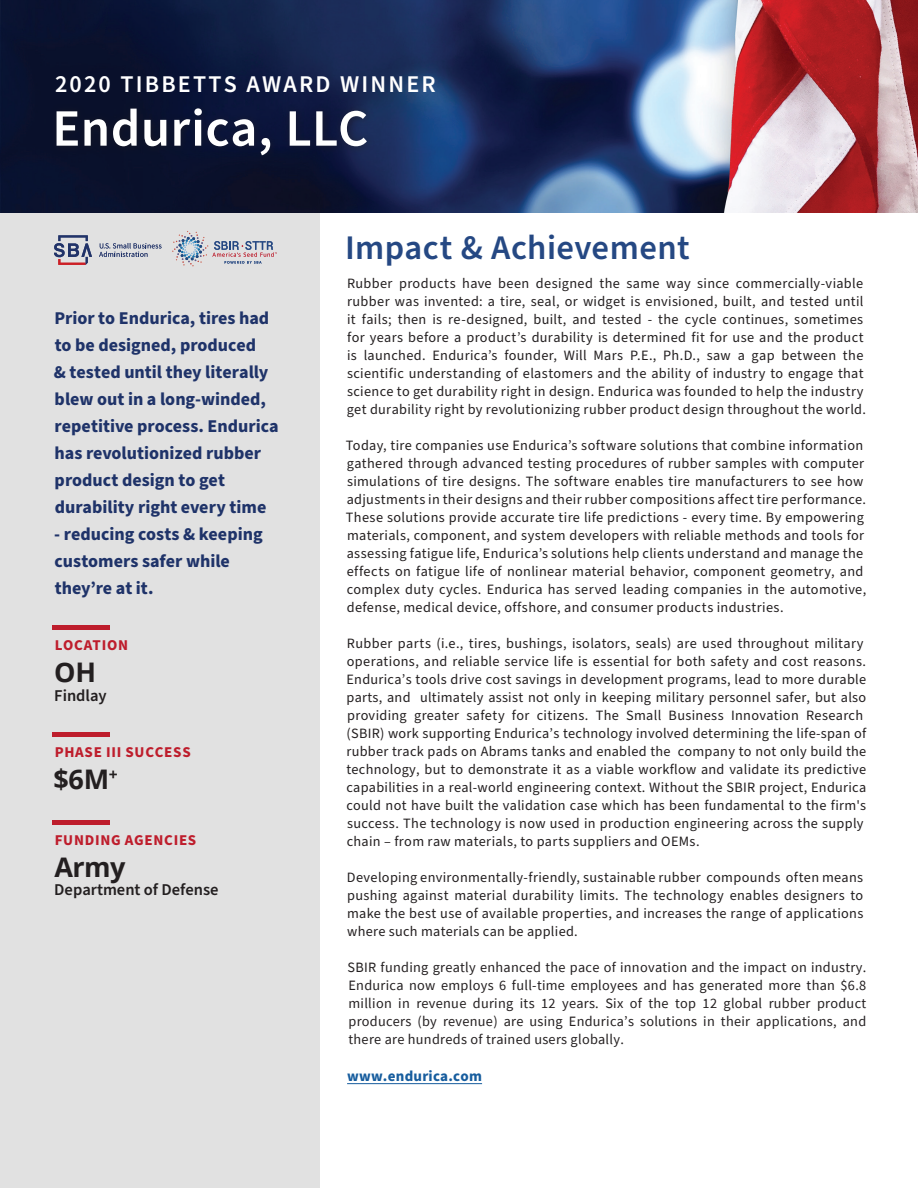
<style>
.page{position:relative;width:918px;height:1188px;background:#fff}
.page>*{position:absolute;margin:0;border:0;box-sizing:border-box;transform-origin:0 0}
.t1{font:600 52.5px "Source Sans Pro";letter-spacing:.01em;color:#fff}
.t2{font:600 34.5px "Source Sans Pro";letter-spacing:.015em;color:#254883}
.t3{font:700 27px "Open Sans";letter-spacing:-.02em;color:#231f20}
.t4{font:600 24px "Source Sans Pro";letter-spacing:.09em;color:#fff}
.t5{font:700 18px/27px "Source Sans Pro";color:#1f3369}
.t6{font:600 16.5px "Source Sans Pro";color:#231f20}
.t7{font:700 15px "Source Sans Pro";letter-spacing:.05em;color:#be1d2c}
.t8{font:700 15px "Source Sans Pro";letter-spacing:.015em;color:#175d9e}
.t9{font:14.25px/18px "Source Sans Pro";letter-spacing:.02em;color:#231f20}
</style>
<div class="page">
<img style="left:0;top:0;width:918px;height:212px">
<div style="left:0;top:213px;width:320px;height:975px;background:#e1e1e1"></div>
<div style="left:52px;top:820px;width:58px;height:5px;background:#be1d2c"></div>
<hr style="left:52px;top:733px;width:58px;height:4px;background:#be1d2c">
<div style="left:52px;top:625px;width:58px;height:5px;background:#be1d2c"></div>
<div style="left:50px;top:101px;width:325px;height:63px;background:#231f20;opacity:.55"></div>
<svg style="left:172px;top:231px;width:105px;height:35px"></svg>
<svg style="left:54px;top:235px;width:38px;height:30px"></svg>
<svg style="left:99px;top:243px;width:62px;height:14px"></svg>
<hr style="left:347px;top:1083px;width:135px;height:1px;background:#175d9e">
<p class="t4" style="left:55px;top:68px;width:382px">2020 TIBBETTS AWARD WINNER</p>
<p class="t1" style="left:52px;top:93px;width:318px">Endurica, LLC</p>
<p class="t5" style="left:54px;top:305px;width:226px">Prior to Endurica, tires had to be designed, produced<br>&amp; tested until they literally blew out in a long-winded, repetitive process. Endurica has revolutionized rubber product design to get durability right every time</p>
<p class="t5" style="left:54px;top:521px;width:210px">- reducing costs &amp; keeping customers safer while they’re at it.</p>
<p class="t7" style="left:55px;top:634px;width:75px">LOCATION</p>
<p class="t3" style="left:54px;top:653px;width:44px">OH</p>
<p class="t6" style="left:54px;top:685px;width:54px">Findlay</p>
<p class="t7" style="left:55px;top:742px;width:138px">PHASE III SUCCESS</p>
<p class="t3" style="left:53px;top:760px;width:66px">$6M<sup>+</sup></p>
<p class="t7" style="left:55px;top:830px;width:143px">FUNDING AGENCIES</p>
<p class="t3" style="left:54px;top:848px;width:73px">Army</p>
<p class="t6" style="left:54px;top:879px;width:166px">Department of Defense</p>
<p class="t2" style="left:345px;top:224px;width:346px">Impact &amp; Achievement</p>
<p class="t9" style="left:347px;top:275px;width:521px">Rubber products have been designed the same way since commercially-viable rubber was invented: a tire, seal, or widget is envisioned, built, and tested until it fails; then is re-designed, built, and tested - the cycle continues, sometimes for years before a product’s durability is determined fit for use and the product is launched. Endurica’s founder, Will Mars P.E., Ph.D., saw a gap between the scientific understanding of elastomers and the ability of industry to engage that science to get durability right in design. Endurica was founded to help the industry get durability right by revolutionizing rubber product design throughout the world.</p>
<p class="t9" style="left:346px;top:437px;width:522px">Today, tire companies use Endurica’s software solutions that combine information gathered through advanced testing procedures of rubber samples with computer simulations of tire designs. The software enables tire manufacturers to see how adjustments in their designs and their rubber compositions affect tire performance.<br>These solutions provide accurate tire life predictions - every time. By empowering materials, component, and system developers with reliable methods and tools for assessing fatigue life, Endurica’s solutions help clients understand and manage the effects on fatigue life of nonlinear material behavior, component geometry, and complex duty cycles. Endurica has served leading companies in the automotive, defense, medical device, offshore, and consumer products industries.</p>
<p class="t9" style="left:346px;top:635px;width:521px">Rubber parts (i.e., tires, bushings, isolators, seals) are used throughout military operations, and reliable service life is essential for both safety and cost reasons.<br>Endurica’s tools drive cost savings in development programs, lead to more durable parts, and ultimately assist not only in keeping military personnel safer, but also providing greater safety for citizens. The Small Business Innovation Research (SBIR) work supporting Endurica’s technology involved determining the life-span of rubber track pads on Abrams tanks and enabled the company to not only build the technology, but to demonstrate it as a viable workflow and validate its predictive capabilities in a real-world engineering context. Without the SBIR project, Endurica could not have built the validation case which has been fundamental to the firm's success. The technology is now used in production engineering across the supply chain – from raw materials, to parts suppliers and OEMs.</p>
<p class="t9" style="left:347px;top:869px;width:518px;text-align:justify">Developing environmentally-friendly, sustainable rubber compounds often means pushing against material durability limits. The technology enables designers to make the best use of available properties, and increases the range of applications where such materials can be applied.</p>
<p class="t9" style="left:348px;top:959px;width:520px;text-align:justify">SBIR funding greatly enhanced the pace of innovation and the impact on industry.<br>Endurica now employs 6 full-time employees and has generated more than $6.8 million in revenue during its 12 years. Six of the top 12 global rubber product producers (by revenue) are using Endurica’s solutions in their applications, and there are hundreds of trained users globally.</p>
<p class="t8" style="left:347px;top:1065px;width:136px">www.endurica.com</p>
</div>
